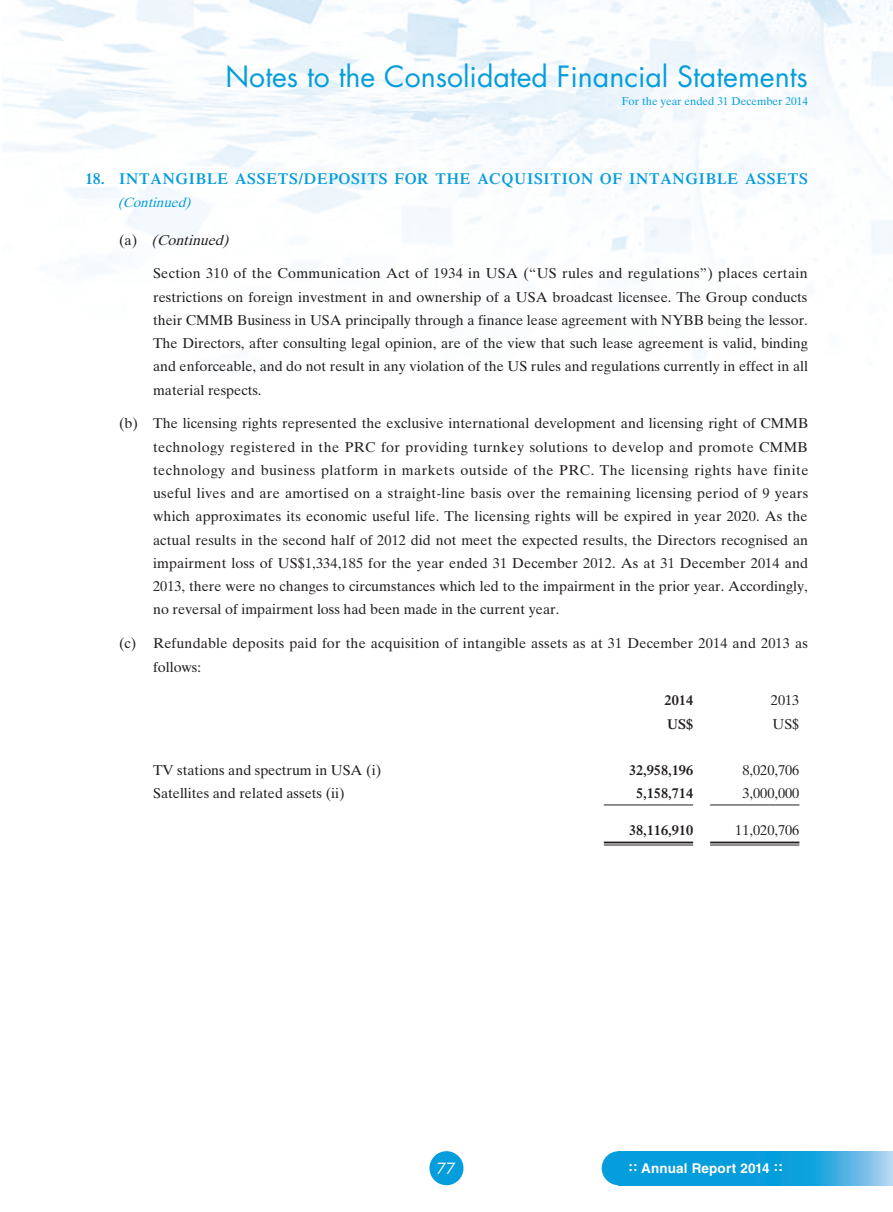
<style>
.page{position:relative;width:893px;height:1212px;background:#fff}
.page>*{position:absolute;margin:0;border:0;box-sizing:border-box;transform-origin:0 0}
.t1{font:28.5px "Futura Std";color:#069ddc}
._3__標題{font:600 15.75px "Times LT Std";letter-spacing:.055em;color:#069ddc}
.t2{font:15px "Futura Std";color:#fff}
._1__內文{font:14.25px/23.2px "Times Ten LT Std";color:#231f20;text-align:justify}
._1__內文-2{font:600 14.25px "Times LT Std";color:#231f20}
._1__內文-3{font:italic 14.25px "Times Ten LT Std";color:#231f20}
.t3{font:700 13.5px "Helvetica LT Std";letter-spacing:.015em;color:#fff}
._3__標題-2{font:italic 13.5px "Times Ten LT Std";color:#069ddc}
.t4{font:11.25px "Times Ten LT Std";color:#069ddc}
.s1{font-style:normal}
</style>
<div class="page">
<img style="left:2px;top:0;width:891px;height:1186px">
<div style="left:429px;top:1151px;width:34px;height:34px;background:#069ddc;border-radius:50%"></div>
<div style="left:602px;top:1151px;width:34px;height:34px;background:#069ddc;border-radius:50%"></div>
<svg style="left:623px;top:1151px;width:270px;height:34px;background:#21a5df"></svg>
<hr style="left:604px;top:804px;width:89px;height:1px;background:#231f20">
<hr style="left:710px;top:804px;width:89px;height:1px;background:#231f20">
<hr style="left:604px;top:841px;width:89px;height:2px;background:#231f20">
<hr style="left:604px;top:845px;width:89px;height:1px;background:#231f20">
<hr style="left:710px;top:841px;width:89px;height:2px;background:#231f20">
<hr style="left:710px;top:845px;width:89px;height:1px;background:#231f20">
<h1 class="t1" style="left:226px;top:59px;width:584px">Notes to the Consolidated Financial Statements</h1>
<p class="t4" style="left:622px;top:95px;width:188px">For the year ended 31 December 2014</p>
<p class="_3__標題" style="left:85px;top:169px;width:724px">18. INTANGIBLE ASSETS/DEPOSITS FOR THE ACQUISITION OF INTANGIBLE ASSETS</p>
<p class="_3__標題-2" style="left:118px;top:194px;width:79px">(Continued)</p>
<p class="_1__內文-3" style="left:119px;top:231px;width:115px"><span class="s1">( a )</span> (Continued)</p>
<p class="_1__內文" style="left:153px;top:262px;width:656px">Section 310 of the Communication Act of 1934 in USA (“US rules and regulations”) places certain restrictions on foreign investment in and ownership of a USA broadcast licensee. The Group conducts their CMMB Business in USA principally through a finance lease agreement with NYBB being the lessor.<br>The Directors, after consulting legal opinion, are of the view that such lease agreement is valid, binding and enforceable, and do not result in any violation of the US rules and regulations currently in effect in all material respects.</p>
<p class="_1__內文" style="left:153px;top:412px;width:657px;text-indent:-34px">(b) The licensing rights represented the exclusive international development and licensing right of CMMB technology registered in the PRC for providing turnkey solutions to develop and promote CMMB technology and business platform in markets outside of the PRC. The licensing rights have finite useful lives and are amortised on a straight-line basis over the remaining licensing period of 9 years which approximates its economic useful life. The licensing rights will be expired in year 2020. As the actual results in the second half of 2012 did not meet the expected results, the Directors recognised an impairment loss of US$1,334,185 for the year ended 31 December 2012. As at 31 December 2014 and 2013, there were no changes to circumstances which led to the impairment in the prior year. Accordingly, no reversal of impairment loss had been made in the current year.</p>
<p class="_1__內文" style="left:153px;top:632px;width:656px;text-indent:-34px">(c) Refundable deposits paid for the acquisition of intangible assets as at 31 December 2014 and 2013 as follows:</p>
<p class="_1__內文-2" style="left:665px;top:692px;width:30px">2014</p>
<p class="_1__內文" style="left:771px;top:689px;width:30px">2013</p>
<p class="_1__內文-2" style="left:667px;top:715px;width:28px">US$</p>
<p class="_1__內文" style="left:772px;top:712px;width:28px">US$</p>
<p class="_1__內文" style="left:153px;top:758px;width:230px">TV stations and spectrum in USA (i)</p>
<p class="_1__內文-2" style="left:629px;top:762px;width:66px">32,958,196</p>
<p class="_1__內文" style="left:742px;top:758px;width:58px">8,020,706</p>
<p class="_1__內文" style="left:153px;top:782px;width:193px">Satellites and related assets (ii)</p>
<p class="_1__內文-2" style="left:636px;top:785px;width:58px">5,158,714</p>
<p class="_1__內文" style="left:742px;top:782px;width:58px">3,000,000</p>
<p class="_1__內文-2" style="left:629px;top:822px;width:66px">38,116,910</p>
<p class="_1__內文" style="left:735px;top:819px;width:66px">11,020,706</p>
<p class="t2" style="left:437px;top:1159px;width:20px">77</p>
<p class="t3" style="left:628px;top:1159px;width:156px">:: Annual Report 2014 ::</p>
</div>
